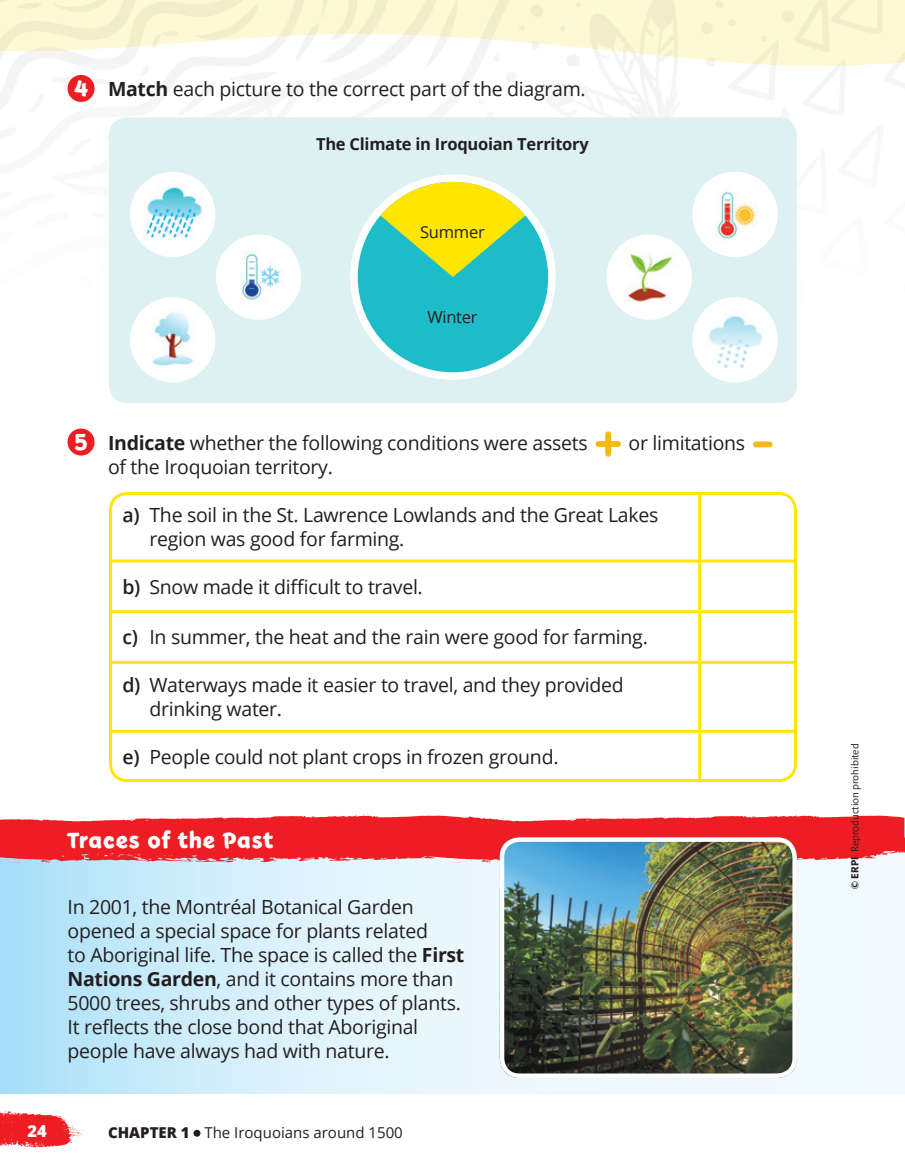
<style>
.page{position:relative;width:905px;height:1175px;background:#fff}
.page>*{position:absolute;margin:0;border:0;box-sizing:border-box;transform-origin:0 0}
.t1{font:24px "Terry Junior Basic";color:#fff}
.t2{font:22.5px "Terry Junior Basic";letter-spacing:.04em;color:#fff}
.t3{font:19.5px/24px "Open Sans";letter-spacing:-.015em;color:#231f20}
.t4{font:700 16.5px "Open Sans";letter-spacing:-.015em;color:#231f20}
.t5{font:16.5px "Open Sans";letter-spacing:-.015em;color:#231f20}
.t6{font:800 16.5px "Open Sans";color:#fff}
.t7{font:15px "Open Sans";color:#231f20}
.t8{font:10.5px "Mundo Sans Pro";color:#231f20}
.s1{font-family:"Terry Junior Basic";font-size:24px;color:#fff}
.s2{font-weight:700}
.s3{font-weight:600}
.s4{font-weight:800}
</style>
<div class="page">
<img style="left:6px;top:68px;width:885px;height:306px">
<svg style="left:0;top:0;width:891px;height:68px;fill:#fef9d4"></svg>
<div style="left:68px;top:75px;width:26px;height:27px;background:#ee1d23;border-radius:50%"></div>
<svg style="left:595px;top:431px;width:26px;height:25px"></svg>
<div style="left:753px;top:441px;width:19px;height:6px;background:#f8b916;border-radius:3px"></div>
<div style="left:68px;top:428px;width:26px;height:27px;background:#ee1d23;border-radius:50%"></div>
<div style="left:109px;top:117px;width:687px;height:286px;background:#ddf1f3;border-radius:18px"></div>
<div style="left:354px;top:178px;width:198px;height:198px;background:#1cbdc9;border-radius:50%"></div>
<div style="left:350px;top:174px;width:205px;height:206px;border:8px solid #fff;border-radius:50%"></div>
<svg style="left:380px;top:182px;width:145px;height:95px"></svg>
<div style="left:130px;top:172px;width:85px;height:85px;background:#fff;border-radius:50%"></div>
<img style="left:143px;top:187px;width:59px;height:51px">
<div style="left:692px;top:172px;width:85px;height:85px;background:#fff;border-radius:50%"></div>
<img style="left:717px;top:191px;width:40px;height:48px">
<div style="left:606px;top:234px;width:86px;height:86px;background:#fff;border-radius:50%"></div>
<img style="left:627px;top:252px;width:46px;height:50px">
<div style="left:692px;top:297px;width:85px;height:85px;background:#fff;border-radius:50%"></div>
<img style="left:708px;top:316px;width:55px;height:52px">
<div style="left:216px;top:234px;width:85px;height:86px;background:#fff;border-radius:50%"></div>
<img style="left:241px;top:251px;width:42px;height:49px">
<div style="left:130px;top:297px;width:85px;height:85px;background:#fff;border-radius:50%"></div>
<img style="left:152px;top:312px;width:42px;height:54px">
<div style="left:109px;top:492px;width:688px;height:290px;border:3px solid #ffe601;border-radius:17px"></div>
<hr style="left:698px;top:492px;width:3px;height:67px;background:#ffe601">
<hr style="left:109px;top:559px;width:590px;height:3px;background:#ffe601">
<hr style="left:699px;top:559px;width:98px;height:3px;background:#ffe601">
<hr style="left:698px;top:562px;width:3px;height:48px;background:#ffe601">
<hr style="left:109px;top:610px;width:590px;height:3px;background:#ffe601">
<hr style="left:109px;top:661px;width:590px;height:3px;background:#ffe601">
<hr style="left:699px;top:661px;width:98px;height:3px;background:#ffe601">
<hr style="left:109px;top:730px;width:590px;height:3px;background:#ffe601">
<hr style="left:699px;top:730px;width:98px;height:3px;background:#ffe601">
<hr style="left:699px;top:610px;width:98px;height:3px;background:#ffe601">
<hr style="left:698px;top:613px;width:3px;height:48px;background:#ffe601">
<hr style="left:698px;top:664px;width:3px;height:66px;background:#ffe601">
<hr style="left:698px;top:733px;width:3px;height:49px;background:#ffe601">
<svg style="left:0;top:863px;width:904px;height:231px"></svg>
<svg style="left:0;top:813px;width:904px;height:50px;background:#ee464b"></svg>
<img style="left:500px;top:838px;width:296px;height:240px">
<div style="left:499px;top:837px;width:297px;height:241px;border:4px solid #fff;border-radius:18px"></div>
<svg style="left:904px;top:817px;width:1px;height:28px"></svg>
<svg style="left:0;top:1111px;width:84px;height:36px"></svg>
<svg style="left:193px;top:1129px;width:7px;height:7px"></svg>
<svg style="left:891px;top:0;width:14px;height:86px"></svg>
<p class="t3" style="left:74px;top:76px;width:513px"><span class="s1">4</span> <span class="s2">Match</span> each picture to the correct part of the diagram.</p>
<p class="t4" style="left:316px;top:132px;width:274px">The Climate in Iroquoian Territory</p>
<p class="t5" style="left:420px;top:220px;width:66px">Summer</p>
<p class="t5" style="left:427px;top:306px;width:52px">Winter</p>
<p class="t1" style="left:74px;top:427px;width:15px">5</p>
<p class="t3" style="left:108px;top:430px;width:481px"><span class="s2">Indicate</span> whether the following conditions were assets</p>
<p class="t3" style="left:628px;top:430px;width:118px">or limitations</p>
<p class="t3" style="left:108px;top:454px;width:226px">of the Iroquoian territory.</p>
<p class="t3" style="left:149px;top:502px;width:510px;text-indent:-27px"><span class="s3">a)</span> The soil in the St. Lawrence Lowlands and the Great Lakes region was good for farming.</p>
<p class="t3" style="left:122px;top:574px;width:302px"><span class="s3">b)</span> Snow made it difficult to travel.</p>
<p class="t3" style="left:122px;top:625px;width:527px"><span class="s3">c)</span> In summer, the heat and the rain were good for farming.</p>
<p class="t3" style="left:149px;top:672px;width:476px;text-indent:-27px"><span class="s3">d)</span> Waterways made it easier to travel, and they provided drinking water.</p>
<p class="t3" style="left:122px;top:744px;width:437px"><span class="s3">e)</span> People could not plant crops in frozen ground.</p>
<p class="t2" style="left:68px;top:826px;width:207px">Traces of the Past</p>
<p class="t3" style="left:68px;top:894px;width:398px">In 2001, the Montréal Botanical Garden opened a special space for plants related<br>to Aboriginal life. The space is called the <span class="s2">First Nations Garden</span>, and it contains more than 5000 trees, shrubs and other types of plants.<br>It reflects the close bond that Aboriginal people have always had with nature.</p>
<p class="t6" style="left:27px;top:1118px;width:21px">24</p>
<p class="t7" style="left:108px;top:1121px;width:296px"><span class="s4">CHAPTER 1</span> The Iroquoians around 1500</p>
<p class="t8" style="left:848px;top:888px;width:146px;rotate:-90deg"><span class="s2">© ERPI</span> Reproduction prohibited</p>
</div>
